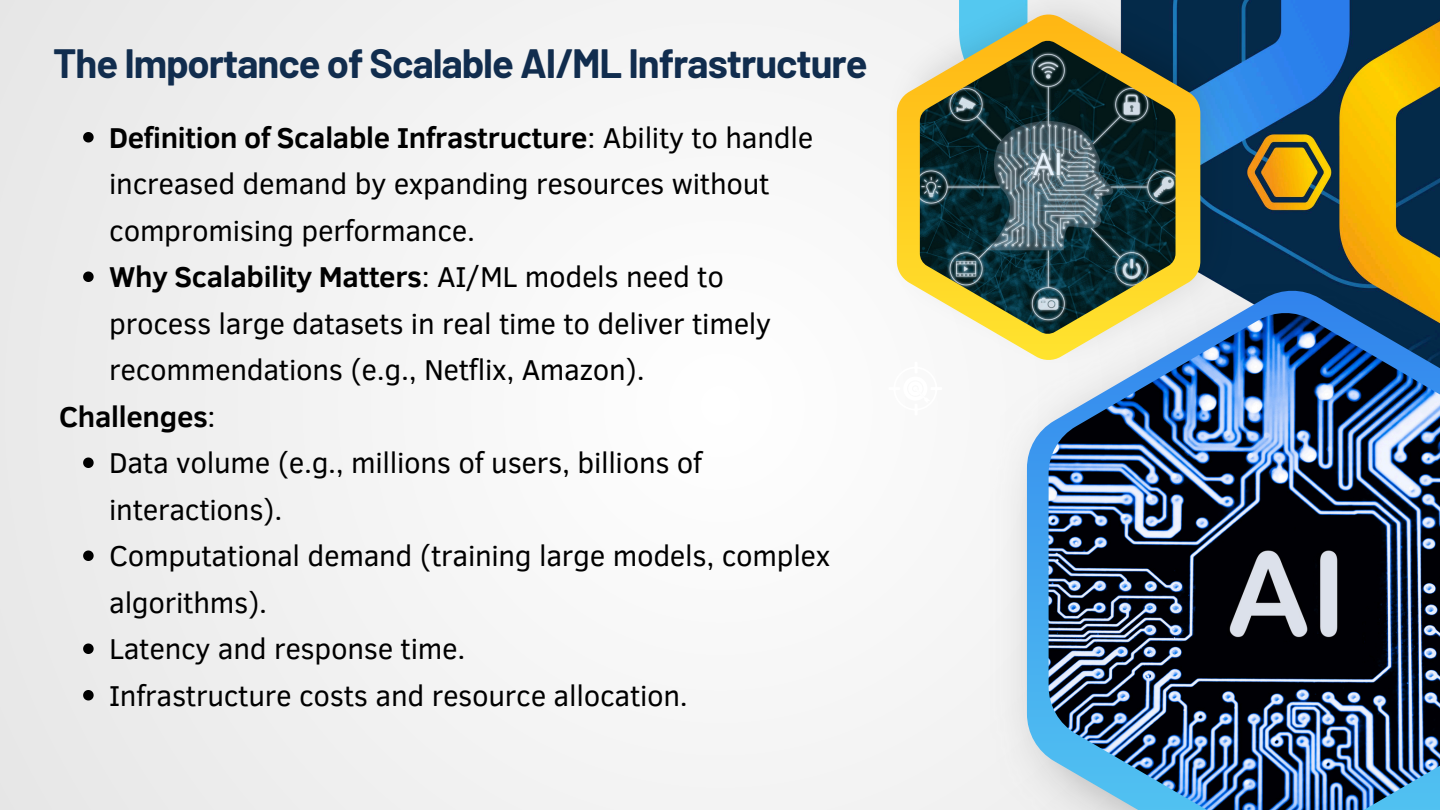
<style>
.page{position:relative;width:1440px;height:810px;background:#f4f4f4}
.page>*{position:absolute;margin:0;border:0;box-sizing:border-box;transform-origin:0 0}
.t1{font:700 40px "Barlow";letter-spacing:-.025em;color:#112d4e}
.t2{font:29.5px/46.5px "Clear Sans";letter-spacing:-.01em;color:#000}
.t3{font:700 29.5px "Clear Sans";letter-spacing:-.01em;color:#000}
.s1{font-weight:700}
.s2{font-weight:400}
</style>
<div class="page">
<img style="left:1240px;top:0;width:200px;height:283px">
<img style="left:1020px;top:283px;width:420px;height:465px">
<svg style="left:1027px;top:291px;width:413px;height:492px"></svg>
<img style="left:1049px;top:313px;width:391px;height:497px">
<img style="left:896px;top:0;width:344px;height:374px">
<svg style="left:897px;top:15px;width:303px;height:345px"></svg>
<img style="left:920px;top:41px;width:256px;height:292px">
<svg style="left:889px;top:362px;width:53px;height:53px"></svg>
<svg style="left:83px;top:132px;width:11px;height:11px"></svg>
<svg style="left:83px;top:272px;width:11px;height:10px"></svg>
<svg style="left:83px;top:458px;width:11px;height:10px"></svg>
<svg style="left:83px;top:551px;width:11px;height:10px"></svg>
<svg style="left:83px;top:644px;width:11px;height:10px"></svg>
<svg style="left:83px;top:690px;width:11px;height:11px"></svg>
<p class="t1" style="left:53px;top:38px;width:816px">The Importance of Scalable AI/ML Infrastructure</p>
<p class="t2" style="left:109px;top:113px;width:706px"><span class="s1">Definition of Scalable Infrastructure</span>: Ability to handle increased demand by expanding resources without compromising performance.</p>
<p class="t2" style="left:109px;top:252px;width:663px"><span class="s1">Why Scalability Matters</span>: AI/ML models need to process large datasets in real time to deliver timely recommendations (e.g., Netflix, Amazon).</p>
<p class="t3" style="left:59px;top:395px;width:158px">Challenges<span class="s2">:</span></p>
<p class="t2" style="left:109px;top:438px;width:595px">Data volume (e.g., millions of users, billions of interactions).</p>
<p class="t2" style="left:109px;top:531px;width:723px">Computational demand (training large models, complex algorithms).</p>
<p class="t2" style="left:109px;top:624px;width:358px">Latency and response time.</p>
<p class="t2" style="left:109px;top:671px;width:580px">Infrastructure costs and resource allocation.</p>
</div>
